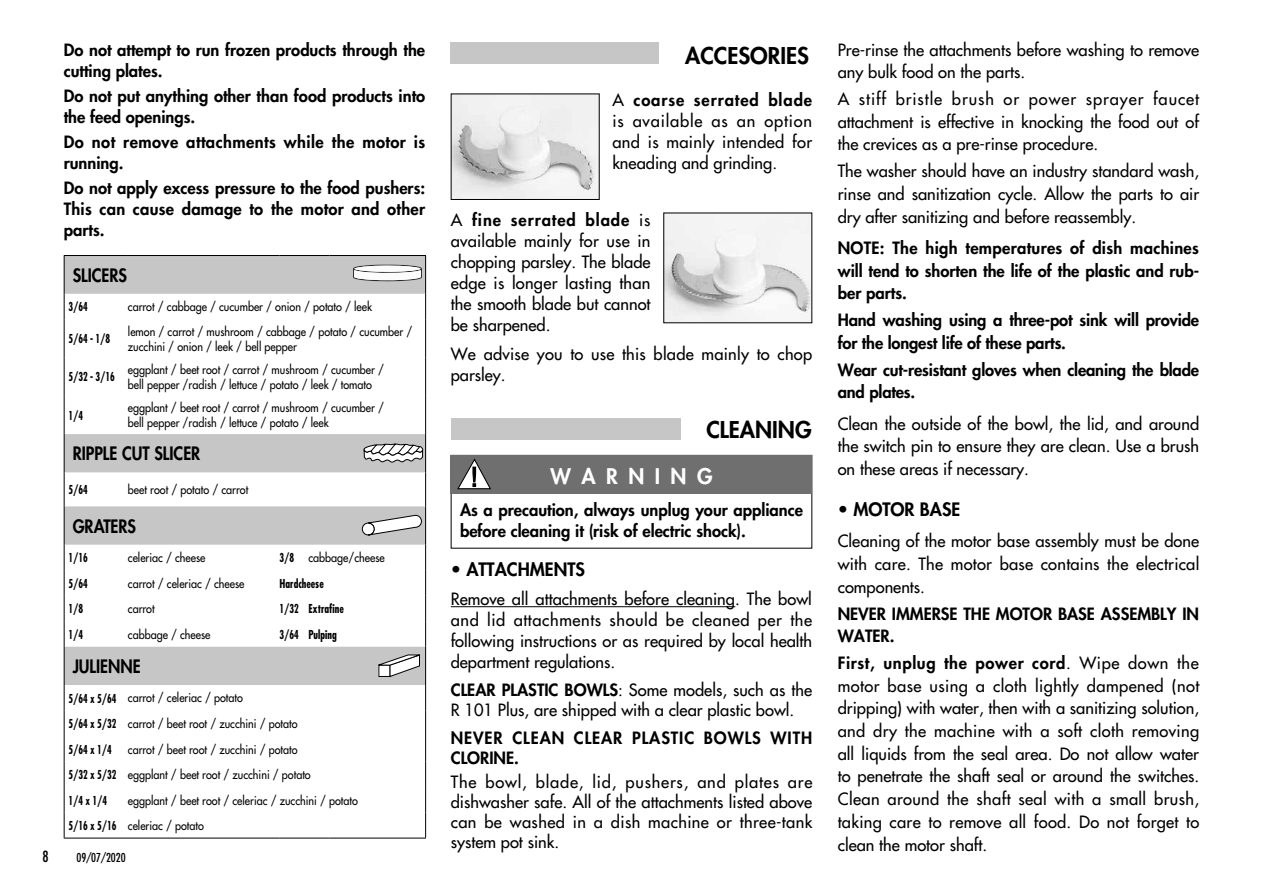
<style>
.page{position:relative;width:1263px;height:893px;background:#fff}
.page>*{position:absolute;margin:0;border:0;box-sizing:border-box;transform-origin:0 0}
.t1{font:800 22.5px "Futura";color:#000}
.t2{font:800 21px "Futura";letter-spacing:.5em;color:#fff}
.t3{font:800 18px "Futura";color:#000;scale:.9 1}
.t4{font:800 18px "Futura";color:#000}
.t5{font:16.5px/22.6px "Futura";color:#000;text-align:justify}
.t6{font:800 16.5px/22.6px "Futura";color:#000}
.t7{font:800 16.5px/21px "Futura";letter-spacing:.025em;color:#000}
.t8{font:800 16.5px/19.8px "Futura";letter-spacing:.055em;color:#000}
.t9{font:condensed 15px "Futura";color:#000}
.t10{font:12px/25.5px "Futura";color:#000;scale:.9 1}
.t11{font:700 condensed 12px "Futura";color:#000;scale:.8 1}
.t12{font:condensed 12px "Futura";color:#000}
.t13{font:700 condensed 12px "Futura";color:#000;scale:.9 1}
.s1{font-weight:700;font-stretch:condensed}
.s2{font-weight:800}
</style>
<div class="page">
<div style="left:451px;top:43px;width:208px;height:21px;background:#c6c6c6"></div>
<div style="left:451px;top:419px;width:229px;height:21px;background:#c6c6c6"></div>
<svg style="left:65px;top:256px;width:360px;height:429px"></svg>
<hr style="left:64px;top:255px;width:64px;height:1px;background:#000">
<hr style="left:64px;top:256px;width:1px;height:38px;background:#000">
<hr style="left:128px;top:255px;width:152px;height:1px;background:#000">
<hr style="left:280px;top:255px;width:50px;height:1px;background:#000">
<hr style="left:330px;top:255px;width:96px;height:1px;background:#000">
<hr style="left:425px;top:256px;width:1px;height:38px;background:#000">
<svg style="left:64px;top:294px;width:1px;height:25px"></svg>
<svg style="left:425px;top:294px;width:1px;height:25px"></svg>
<hr style="left:64px;top:319px;width:1px;height:39px;background:#000">
<hr style="left:425px;top:319px;width:1px;height:39px;background:#000">
<hr style="left:64px;top:358px;width:1px;height:38px;background:#000">
<hr style="left:425px;top:358px;width:1px;height:38px;background:#000">
<hr style="left:64px;top:396px;width:1px;height:38px;background:#000">
<hr style="left:425px;top:396px;width:1px;height:38px;background:#000">
<hr style="left:64px;top:434px;width:1px;height:38px;background:#000">
<hr style="left:425px;top:434px;width:1px;height:38px;background:#000">
<hr style="left:64px;top:472px;width:1px;height:34px;background:#000">
<hr style="left:425px;top:472px;width:1px;height:34px;background:#000">
<hr style="left:64px;top:506px;width:1px;height:39px;background:#000">
<hr style="left:425px;top:506px;width:1px;height:39px;background:#000">
<svg style="left:64px;top:545px;width:1px;height:102px"></svg>
<svg style="left:425px;top:545px;width:1px;height:102px"></svg>
<hr style="left:64px;top:647px;width:1px;height:38px;background:#000">
<hr style="left:425px;top:647px;width:1px;height:38px;background:#000">
<svg style="left:64px;top:685px;width:1px;height:153px"></svg>
<svg style="left:425px;top:685px;width:1px;height:153px"></svg>
<hr style="left:64px;top:838px;width:64px;height:1px;background:#000">
<hr style="left:128px;top:838px;width:152px;height:1px;background:#000">
<hr style="left:280px;top:838px;width:50px;height:1px;background:#000">
<hr style="left:330px;top:838px;width:96px;height:1px;background:#000">
<svg style="left:353px;top:265px;width:69px;height:16px"></svg>
<svg style="left:364px;top:444px;width:59px;height:18px"></svg>
<svg style="left:362px;top:515px;width:60px;height:20px"></svg>
<svg style="left:378px;top:654px;width:42px;height:23px"></svg>
<img style="left:453px;top:96px;width:145px;height:102px">
<img style="left:665px;top:215px;width:145px;height:106px">
<hr style="left:451px;top:606px;width:284px;height:1px;background:#000">
<div style="left:451px;top:455px;width:361px;height:38px;background:#706f6f"></div>
<svg style="left:457px;top:458px;width:34px;height:31px"></svg>
<p class="t6" style="left:64px;top:39px;width:363px;line-height:21px">Do not attempt to run frozen products through the cutting plates.</p>
<p class="t6" style="left:64px;top:85px;width:363px;line-height:21px">Do not put anything other than food products into the feed openings.</p>
<p class="t7" style="left:64px;top:132px;width:363px">Do not remove attachments while the motor is running.</p>
<p class="t6" style="left:64px;top:178px;width:363px;line-height:21px;text-align:justify">Do not apply excess pressure to the food pushers:<br>This can cause damage to the motor and other parts.</p>
<p class="t3" style="left:73px;top:264px;width:62px">SLICERS</p>
<p class="t11" style="left:68px;top:299px;width:26px">3/64</p>
<p class="t10" style="left:128px;top:294px;width:273px">carrot / cabbage / cucumber / onion / potato / leek</p>
<p class="t11" style="left:68px;top:331px;width:54px">5/64 - 1/8</p>
<p class="t10" style="left:128px;top:324px;width:318px;line-height:15px">lemon / carrot / mushroom / cabbage / potato / cucumber / zucchini / onion / leek / bell pepper</p>
<p class="t11" style="left:68px;top:369px;width:60px">5/32 - 3/16</p>
<p class="t10" style="left:128px;top:362px;width:286px;line-height:15px">eggplant / beet root / carrot / mushroom / cucumber / bell pepper /radish / lettuce / potato / leek / tomato</p>
<p class="t11" style="left:68px;top:408px;width:20px">1/4</p>
<p class="t10" style="left:128px;top:400px;width:286px;line-height:15px">eggplant / beet root / carrot / mushroom / cucumber / bell pepper /radish / lettuce / potato / leek</p>
<p class="t3" style="left:73px;top:442px;width:143px">RIPPLE CUT SLICER</p>
<p class="t11" style="left:68px;top:482px;width:26px">5/64</p>
<p class="t10" style="left:128px;top:477px;width:135px">beet root / potato / carrot</p>
<p class="t3" style="left:73px;top:515px;width:72px">GRATERS</p>
<p class="t11" style="left:68px;top:550px;width:26px">1/16</p>
<p class="t10" style="left:128px;top:545px;width:88px">celeriac / cheese</p>
<p class="t10" style="left:280px;top:545px;width:118px"><span class="s1">3/8</span> cabbage/cheese</p>
<p class="t11" style="left:68px;top:575px;width:26px">5/64</p>
<p class="t10" style="left:128px;top:571px;width:131px">carrot / celeriac / cheese</p>
<p class="t13" style="left:280px;top:575px;width:51px">Hardcheese</p>
<p class="t11" style="left:68px;top:601px;width:20px">1/8</p>
<p class="t10" style="left:128px;top:596px;width:31px">carrot</p>
<p class="t11" style="left:280px;top:601px;width:82px">1/32 Extrafine</p>
<p class="t11" style="left:68px;top:627px;width:20px">1/4</p>
<p class="t10" style="left:128px;top:622px;width:93px">cabbage / cheese</p>
<p class="t11" style="left:280px;top:627px;width:73px">3/64 Pulping</p>
<p class="t3" style="left:73px;top:655px;width:77px">JULIENNE</p>
<p class="t10" style="left:68px;top:685px;width:256px"><span class="s1">5/64 x 5/64</span> carrot / celeriac / potato<br><span class="s1">5/64 x 5/32</span> carrot / beet root / zucchini / potato<br><span class="s1">5/64 x 1/4</span></p>
<p class="t10" style="left:68px;top:736px;width:271px;text-indent:60px">carrot / beet root / zucchini / potato<br><span class="s1">5/32 x 5/32</span> eggplant / beet root / zucchini / potato<br><span class="s1">1/4 x 1/4</span></p>
<p class="t10" style="left:68px;top:787px;width:323px;text-indent:60px">eggplant / beet root / celeriac / zucchini / potato<br><span class="s1">5/16 x 5/16</span> celeriac / potato</p>
<p class="t9" style="left:43px;top:847px;width:8px">8</p>
<p class="t12" style="left:77px;top:850px;width:51px">09/07/2020</p>
<h1 class="t1" style="left:685px;top:41px;width:125px">ACCESORIES</h1>
<p class="t5" style="left:612px;top:90px;width:201px;line-height:21px">A <span class="s2">coarse serrated blade </span>is available as an option and is mainly intended for kneading and grinding.</p>
<p class="t5" style="left:451px;top:209px;width:201px;line-height:21px">A <span class="s2">fine serrated blade</span> is available mainly for use in chopping parsley. The blade edge is longer lasting than the smooth blade but cannot be sharpened.</p>
<p class="t5" style="left:451px;top:344px;width:363px;line-height:21px">We advise you to use this blade mainly to chop parsley.</p>
<h1 class="t1" style="left:706px;top:415px;width:107px">CLEANING</h1>
<p class="t2" style="left:550px;top:463px;width:164px">WARNING</p>
<p class="t6" style="left:460px;top:499px;width:344px;line-height:21px">As a precaution, always unplug your appliance before cleaning it (risk of electric shock).</p>
<p class="t4" style="left:451px;top:557px;width:136px">• ATTACHMENTS</p>
<p class="t5" style="left:451px;top:589px;width:363px;line-height:21px">Remove all attachments before cleaning. The bowl and lid attachments should be cleaned per the following instructions or as required by local health department regulations.</p>
<p class="t5" style="left:451px;top:680px;width:363px;line-height:19.8px"><span class="s2">CLEAR PLASTIC BOWLS</span>: Some models, such as the<br>R 101 Plus, are shipped with a clear plastic bowl.</p>
<p class="t8" style="left:451px;top:728px;width:363px">NEVER CLEAN CLEAR PLASTIC BOWLS WITH<br>CLORINE.</p>
<p class="t5" style="left:451px;top:772px;width:363px;line-height:19.8px">The bowl, blade, lid, pushers, and plates are dishwasher safe. All of the attachments listed above can be washed in a dish machine or three-tank system pot sink.</p>
<p class="t5" style="left:838px;top:38px;width:363px">Pre-rinse the attachments before washing to remove any bulk food on the parts.</p>
<p class="t5" style="left:838px;top:88px;width:363px">A stiff bristle brush or power sprayer faucet attachment is effective in knocking the food out of the crevices as a pre-rinse procedure.</p>
<p class="t5" style="left:838px;top:160px;width:363px">The washer should have an industry standard wash, rinse and sanitization cycle. Allow the parts to air dry after sanitizing and before reassembly.</p>
<p class="t6" style="left:838px;top:236px;width:363px;text-align:justify">NOTE: The high temperatures of dish machines will tend to shorten the life of the plastic and rub&shy;ber parts.</p>
<p class="t6" style="left:838px;top:309px;width:363px">Hand washing using a three-pot sink will provide for the longest life of these parts.</p>
<p class="t6" style="left:838px;top:358px;width:363px">Wear cut-resistant gloves when cleaning the blade and plates.</p>
<p class="t5" style="left:838px;top:412px;width:363px">Clean the outside of the bowl, the lid, and around the switch pin to ensure they are clean. Use a brush on these areas if necessary.</p>
<p class="t4" style="left:838px;top:498px;width:124px">• MOTOR BASE</p>
<p class="t5" style="left:838px;top:530px;width:363px">Cleaning of the motor base assembly must be done with care. The motor base contains the electrical components.</p>
<p class="t6" style="left:838px;top:602px;width:363px">NEVER IMMERSE THE MOTOR BASE ASSEMBLY IN<br>WATER.</p>
<p class="t5" style="left:838px;top:652px;width:363px"><span class="s2">First, unplug the power cord</span>. Wipe down the motor base using a cloth lightly dampened (not dripping) with water, then with a sanitizing solution, and dry the machine with a soft cloth removing all liquids from the seal area. Do not allow water to penetrate the shaft seal or around the switches.<br>Clean around the shaft seal with a small brush, taking care to remove all food. Do not forget to clean the motor shaft.</p>
</div>
